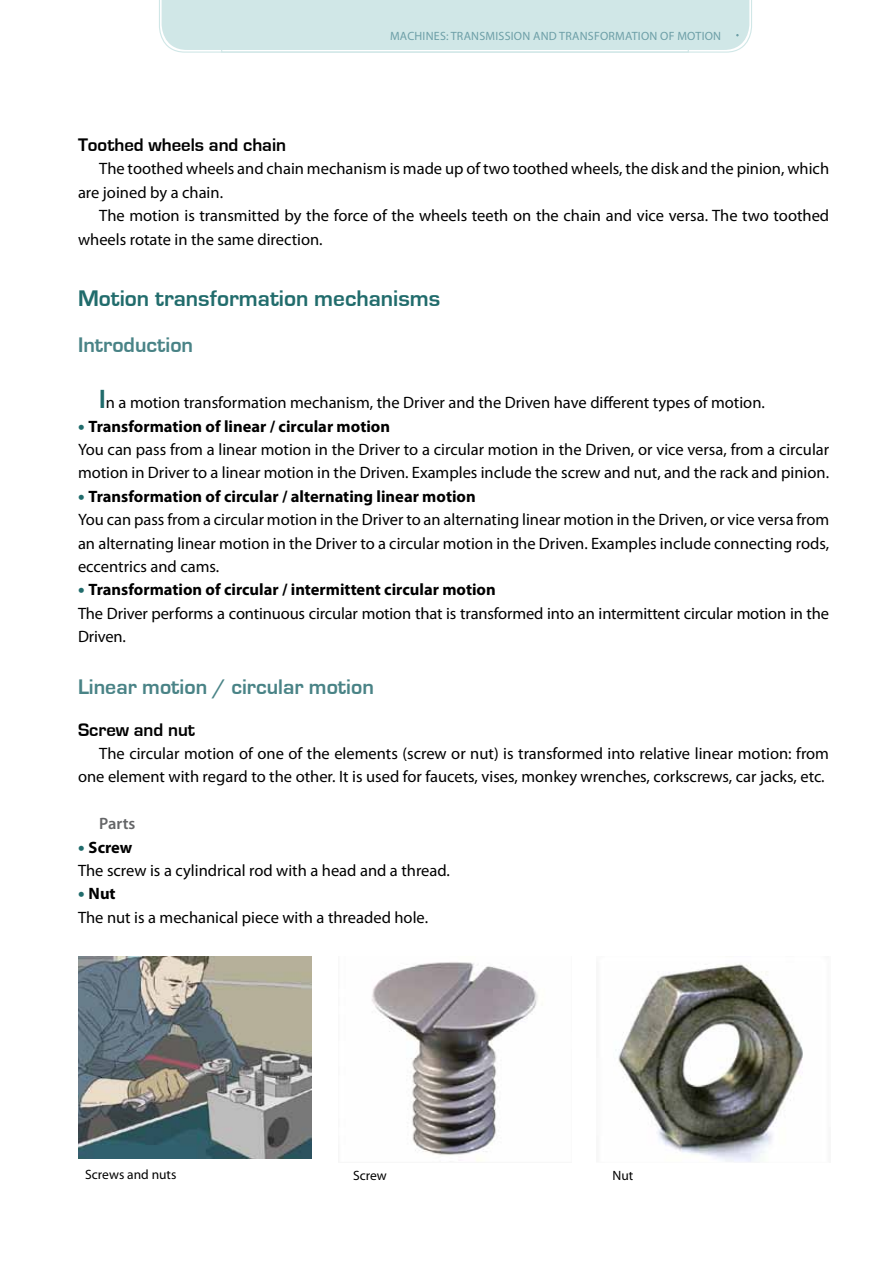
<style>
.page{position:relative;width:893px;height:1263px;background:#fff}
.page>*{position:absolute;margin:0;border:0;box-sizing:border-box;transform-origin:0 0}
.t1{font:700 23.25px "Eurostile";color:#216c6c}
.t2{font:700 21.75px "Eurostile";color:#498386}
.t3{font:700 18.75px "Eurostile";color:#000}
.t4{font:16.5px/23.4px "Myriad Pro";color:#000}
.t5{font:600 16.5px "Myriad Pro";color:#646567}
.t6{font:13.5px "Myriad Pro";color:#000}
.t7{font:12px "Myriad Pro";letter-spacing:.02em;color:#6d9fa7}
.s1{font-family:"Eurostile";font-weight:700;font-size:27px;color:#216c6c}
.s2{font-weight:900;font-size:18px;color:#216c6c}
.s3{font-weight:700}
</style>
<div class="page">
<div style="left:159px;top:0;width:593px;height:53px;background:#d0e7e7"></div>
<img style="left:78px;top:956px;width:234px;height:202px">
<img style="left:615px;top:964px;width:188px;height:198px">
<img style="left:372px;top:962px;width:166px;height:200px">
<p class="t7" style="left:390px;top:28px;width:332px">Machines: transmission and transformation of motion</p>
<p class="t3" style="left:78px;top:135px;width:210px">Toothed wheels and chain</p>
<p class="t4" style="left:78px;top:157px;width:753px;text-indent:21px">The toothed wheels and chain mechanism is made up of two toothed wheels, the disk and the pinion, which are joined by a chain.</p>
<p class="t4" style="left:78px;top:204px;width:753px;text-indent:21px">The motion is transmitted by the force of the wheels teeth on the chain and vice versa. The two toothed wheels rotate in the same direction.</p>
<h1 class="t1" style="left:78px;top:286px;width:364px">Motion transformation mechanisms</h1>
<h2 class="t2" style="left:78px;top:333px;width:117px">Introduction</h2>
<p class="t4" style="left:99px;top:391px;width:667px"><span class="s1">I</span>n a motion transformation mechanism, the Driver and the Driven have different types of motion.</p>
<p class="t4" style="left:78px;top:414px;width:753px"><span class="s2">•</span> <span class="s3">Transformation of linear / circular motion<br></span>You can pass from a linear motion in the Driver to a circular motion in the Driven, or vice versa, from a circular motion in Driver to a linear motion in the Driven. Examples include the screw and nut, and the rack and pinion.</p>
<p class="t4" style="left:78px;top:484px;width:753px"><span class="s2">•</span> <span class="s3">Transformation of circular / alternating linear motion<br></span>You can pass from a circular motion in the Driver to an alternating linear motion in the Driven, or vice versa from an alternating linear motion in the Driver to a circular motion in the Driven. Examples include connecting rods, eccentrics and cams.</p>
<p class="t4" style="left:78px;top:578px;width:753px"><span class="s2">•</span> <span class="s3">Transformation of circular / intermittent circular motion<br></span>The Driver performs a continuous circular motion that is transformed into an intermittent circular motion in the<br>Driven.</p>
<h2 class="t2" style="left:78px;top:675px;width:297px">Linear motion / circular motion</h2>
<p class="t3" style="left:78px;top:719px;width:119px">Screw and nut</p>
<p class="t4" style="left:78px;top:741px;width:752px;text-align:right">The circular motion of one of the elements (screw or nut) is transformed into relative linear motion: from one element with regard to the other. It is used for faucets, vises, monkey wrenches, corkscrews, car jacks, etc.</p>
<p class="t5" style="left:99px;top:813px;width:38px">Parts</p>
<p class="t4" style="left:78px;top:835px;width:373px"><span class="s2">•</span> <span class="s3">Screw<br></span>The screw is a cylindrical rod with a head and a thread.</p>
<p class="t4" style="left:78px;top:882px;width:352px"><span class="s2">•</span> <span class="s3">Nut<br></span>The nut is a mechanical piece with a threaded hole.</p>
<p class="t6" style="left:85px;top:1166px;width:93px">Screws and nuts</p>
<p class="t6" style="left:353px;top:1167px;width:35px">Screw</p>
<p class="t6" style="left:612px;top:1167px;width:22px">Nut</p>
</div>
